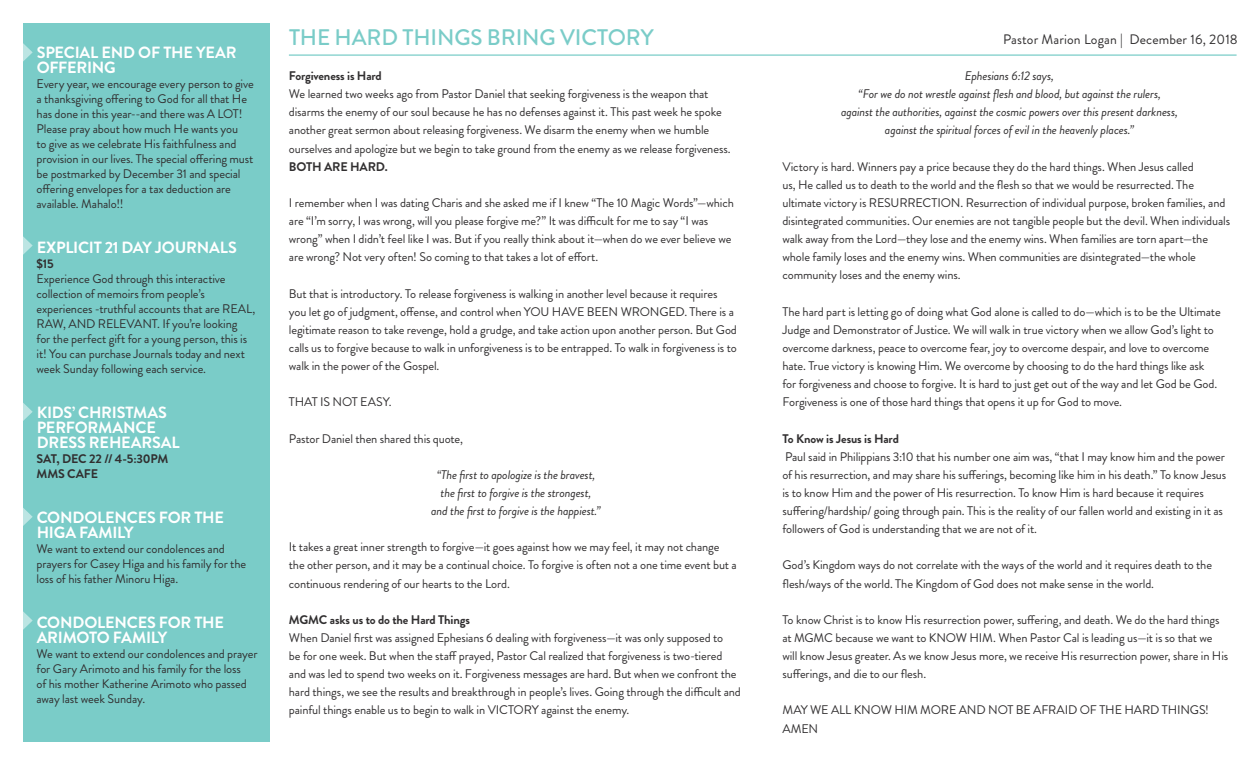
<style>
.page{position:relative;width:1260px;height:765px;background:#fff}
.page>*{position:absolute;margin:0;border:0;box-sizing:border-box;transform-origin:0 0}
.t1{font:500 22.5px "Brandon Grotesque";letter-spacing:-.005em;color:#7accc8}
.t2{font:700 16.25px/15px "Brandon Grotesque";letter-spacing:-.015em;color:#fff}
.t3{font:13.75px "Brandon Grotesque";letter-spacing:.01em;color:#312f30}
.t4{font:12.5px/18.1px "Brandon Grotesque";letter-spacing:-.01em;color:#312f30}
.t5{font:italic 12.5px "Brandon Grotesque";letter-spacing:-.01em;color:#312f30}
.t6{font:700 12.5px "Brandon Grotesque";letter-spacing:-.01em;color:#312f30}
.s1{font-weight:700}
</style>
<div class="page">
<div style="left:23px;top:23px;width:246px;height:719px;background:#7accc8"></div>
<hr style="left:289px;top:54px;width:948px;height:2px;background:#7accc8">
<svg style="left:23px;top:43px;width:10px;height:19px"></svg>
<svg style="left:23px;top:236px;width:10px;height:19px"></svg>
<svg style="left:23px;top:403px;width:10px;height:18px"></svg>
<svg style="left:23px;top:508px;width:10px;height:18px"></svg>
<svg style="left:23px;top:611px;width:10px;height:19px"></svg>
<p class="t2" style="left:37px;top:45px;width:201px">SPECIAL END OF THE YEAR<br>OFFERING</p>
<p class="t4" style="left:37px;top:76px;width:219px;line-height:15px">Every year, we encourage every person to give a thanksgiving offering to God for all that He has done in this year--and there was A LOT!<br>Please pray about how much He wants you<br>to give as we celebrate His faithfulness and provision in our lives. The special offering must be postmarked by December 31 and special offering envelopes for a tax deduction are available. Mahalo!!</p>
<p class="t2" style="left:37px;top:240px;width:202px">EXPLICIT 21 DAY JOURNALS</p>
<p class="t6" style="left:37px;top:255px;width:19px">$15</p>
<p class="t4" style="left:37px;top:271px;width:220px;line-height:15px">Experience God through this interactive collection of memoirs from people’s experiences -truthful accounts that are REAL, RAW, AND RELEVANT. If you’re looking<br>for the perfect gift for a young person, this is it! You can purchase Journals today and next week Sunday following each service.</p>
<p class="t2" style="left:37px;top:405px;width:132px">KIDS’ CHRISTMAS<br>PERFORMANCE</p>
<p class="t2" style="left:37px;top:435px;width:145px">DRESS REHEARSAL</p>
<p class="t6" style="left:37px;top:450px;width:133px">SAT, DEC 22 // 4-5:30PM</p>
<p class="t6" style="left:37px;top:465px;width:63px">MMS CAFE</p>
<p class="t2" style="left:37px;top:510px;width:189px">CONDOLENCES FOR THE<br>HIGA FAMILY</p>
<p class="t4" style="left:37px;top:541px;width:211px;line-height:15px">We want to extend our condolences and prayers for Casey Higa and his family for the loss of his father Minoru Higa.</p>
<p class="t2" style="left:37px;top:615px;width:189px">CONDOLENCES FOR THE<br>ARIMOTO FAMILY</p>
<p class="t4" style="left:37px;top:646px;width:223px;line-height:15px">We want to extend our condolences and prayer for Gary Arimoto and his family for the loss<br>of his mother Katherine Arimoto who passed away last week Sunday.</p>
<p class="t1" style="left:289px;top:21px;width:366px">THE HARD THINGS BRING VICTORY</p>
<p class="t3" style="left:1003px;top:30px;width:236px">Pastor Marion Logan | December 16, 2018</p>
<p class="t6" style="left:289px;top:67px;width:94px">Forgiveness is Hard</p>
<p class="t4" style="left:289px;top:85px;width:443px">We learned two weeks ago from Pastor Daniel that seeking forgiveness is the weapon that disarms the enemy of our soul because he has no defenses against it. This past week he spoke another great sermon about releasing forgiveness. We disarm the enemy when we humble ourselves and apologize but we begin to take ground from the enemy as we release forgiveness.<br><span class="s1">BOTH ARE HARD.</span></p>
<p class="t4" style="left:289px;top:194px;width:447px">I remember when I was dating Charis and she asked me if I knew “The 10 Magic Words”—which are “I’m sorry, I was wrong, will you please forgive me?” It was difficult for me to say “I was wrong” when I didn’t feel like I was. But if you really think about it—when do we ever believe we are wrong? Not very often! So coming to that takes a lot of effort.</p>
<p class="t4" style="left:289px;top:284px;width:450px">But that is introductory. To release forgiveness is walking in another level because it requires you let go of judgment, offense, and control when YOU HAVE BEEN WRONGED. There is a legitimate reason to take revenge, hold a grudge, and take action upon another person. But God calls us to forgive because to walk in unforgiveness is to be entrapped. To walk in forgiveness is to walk in the power of the Gospel.</p>
<p class="t4" style="left:289px;top:393px;width:104px">THAT IS NOT EASY.</p>
<p class="t4" style="left:289px;top:429px;width:176px">Pastor Daniel then shared this quote,</p>
<p class="t5" style="left:437px;top:466px;width:160px">“The first to apologize is the bravest,</p>
<p class="t5" style="left:441px;top:484px;width:152px">the first to forgive is the strongest,</p>
<p class="t5" style="left:431px;top:502px;width:171px">and the first to forgive is the happiest.”</p>
<p class="t4" style="left:289px;top:538px;width:449px">It takes a great inner strength to forgive—it goes against how we may feel, it may not change the other person, and it may be a continual choice. To forgive is often not a one time event but a continuous rendering of our hearts to the Lord.</p>
<p class="t6" style="left:289px;top:611px;width:183px">MGMC asks us to do the Hard Things</p>
<p class="t4" style="left:289px;top:629px;width:454px">When Daniel first was assigned Ephesians 6 dealing with forgiveness—it was only supposed to<br>be for one week. But when the staff prayed, Pastor Cal realized that forgiveness is two-tiered and was led to spend two weeks on it. Forgiveness messages are hard. But when we confront the hard things, we see the results and breakthrough in people’s lives. Going through the difficult and painful things enable us to begin to walk in VICTORY against the enemy.</p>
<p class="t5" style="left:965px;top:67px;width:91px">Ephesians 6:12 says,</p>
<p class="t5" style="left:858px;top:85px;width:304px">“For we do not wrestle against flesh and blood, but against the rulers,</p>
<p class="t5" style="left:841px;top:103px;width:338px">against the authorities, against the cosmic powers over this present darkness,</p>
<p class="t5" style="left:885px;top:122px;width:251px">against the spiritual forces of evil in the heavenly places.”</p>
<p class="t4" style="left:782px;top:157px;width:449px">Victory is hard. Winners pay a price because they do the hard things. When Jesus called<br>us, He called us to death to the world and the flesh so that we would be resurrected. The ultimate victory is RESURRECTION. Resurrection of individual purpose, broken families, and disintegrated communities. Our enemies are not tangible people but the devil. When individuals walk away from the Lord—they lose and the enemy wins. When families are torn apart—the whole family loses and the enemy wins. When communities are disintegrated—the whole community loses and the enemy wins.</p>
<p class="t4" style="left:782px;top:302px;width:440px">The hard part is letting go of doing what God alone is called to do—which is to be the Ultimate Judge and Demonstrator of Justice. We will walk in true victory when we allow God’s light to overcome darkness, peace to overcome fear, joy to overcome despair, and love to overcome hate. True victory is knowing Him. We overcome by choosing to do the hard things like ask for forgiveness and choose to forgive. It is hard to just get out of the way and let God be God.<br>Forgiveness is one of those hard things that opens it up for God to move.</p>
<p class="t6" style="left:782px;top:429px;width:118px">To Know is Jesus is Hard</p>
<p class="t4" style="left:782px;top:447px;width:445px">Paul said in Philippians 3:10 that his number one aim was, “that I may know him and the power of his resurrection, and may share his sufferings, becoming like him in his death.” To know Jesus is to know Him and the power of His resurrection. To know Him is hard because it requires suffering/hardship/ going through pain. This is the reality of our fallen world and existing in it as followers of God is understanding that we are not of it.</p>
<p class="t4" style="left:782px;top:556px;width:431px">God’s Kingdom ways do not correlate with the ways of the world and it requires death to the flesh/ways of the world. The Kingdom of God does not make sense in the world.</p>
<p class="t4" style="left:782px;top:611px;width:447px">To know Christ is to know His resurrection power, suffering, and death. We do the hard things at MGMC because we want to KNOW HIM. When Pastor Cal is leading us—it is so that we will know Jesus greater. As we know Jesus more, we receive His resurrection power, share in His sufferings, and die to our flesh.</p>
<p class="t4" style="left:782px;top:701px;width:428px">MAY WE ALL KNOW HIM MORE AND NOT BE AFRAID OF THE HARD THINGS!</p>
<p class="t4" style="left:782px;top:719px;width:37px">AMEN</p>
</div>
